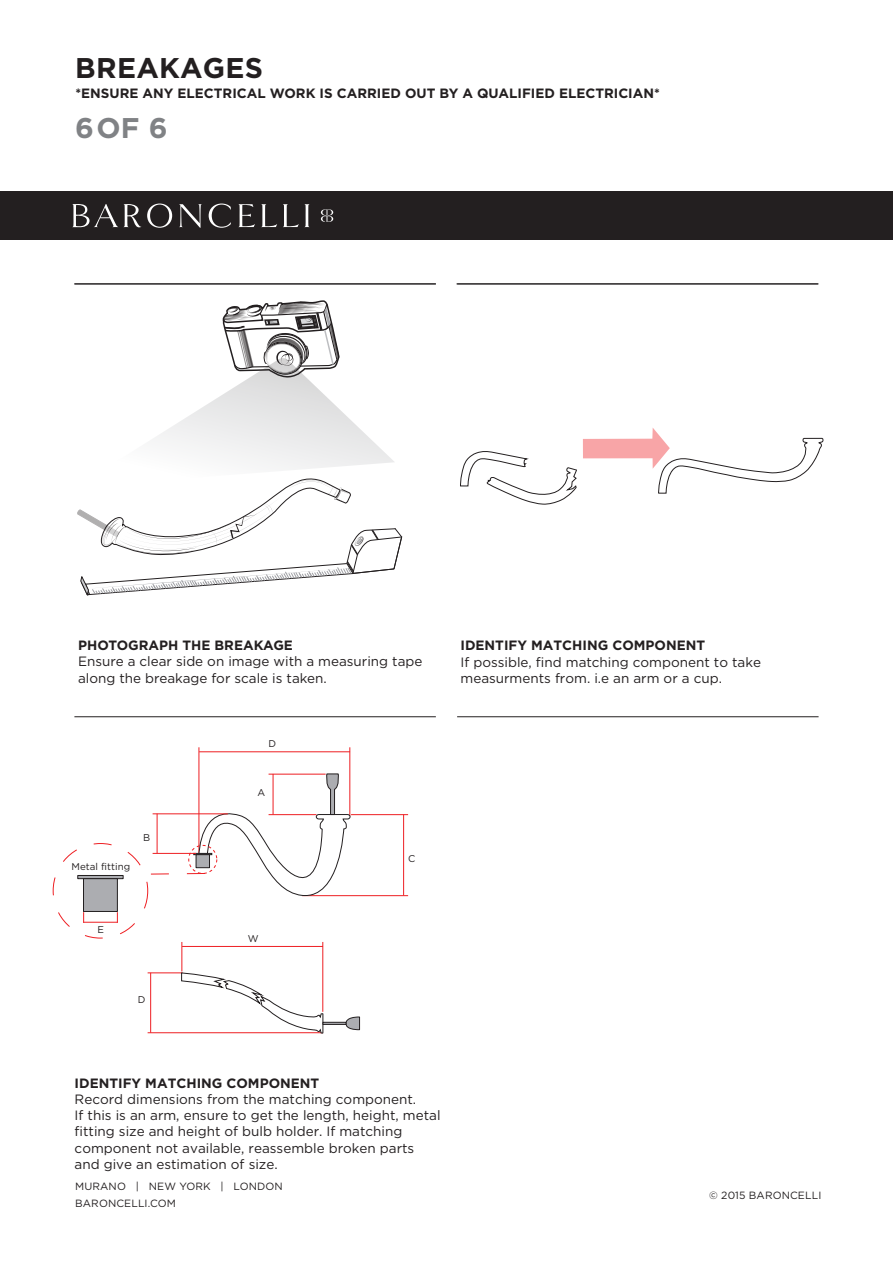
<style>
.page{position:relative;width:893px;height:1263px;background:#fff}
.page>*{position:absolute;margin:0;border:0;box-sizing:border-box;transform-origin:0 0}
.t1{font:700 28.5px "Gotham";letter-spacing:.01em;color:#231f20}
.t2{font:700 28.5px "Gotham";color:#808285}
.t3{font:13.5px/16.2px "Gotham";color:#231f20}
.t4{font:700 13.5px "Gotham";color:#231f20}
.t5{font:10.5px/16.5px "Gotham";letter-spacing:.01em;color:#231f20}
.t6{font:9.75px "Gotham";color:#231f20}
</style>
<div class="page">
<div style="left:0;top:191px;width:893px;height:49px;background:#231f20"></div>
<svg style="left:72px;top:204px;width:261px;height:24px"></svg>
<hr style="left:457px;top:284px;width:362px;height:1px;background:#231f20">
<hr style="left:457px;top:716px;width:362px;height:1px;background:#231f20">
<hr style="left:74px;top:716px;width:362px;height:1px;background:#231f20">
<hr style="left:74px;top:284px;width:362px;height:1px;background:#231f20">
<hr style="left:456px;top:284px;width:362px;height:1px;background:#231f20">
<svg style="left:583px;top:428px;width:240px;height:65px"></svg>
<svg style="left:460px;top:451px;width:117px;height:53px"></svg>
<hr style="left:349px;top:747px;width:1px;height:69px;background:#ee1f23">
<hr style="left:199px;top:747px;width:1px;height:107px;background:#ee1f23">
<hr style="left:199px;top:751px;width:151px;height:1px;background:#ee1f23">
<hr style="left:351px;top:814px;width:57px;height:1px;background:#ee1f23">
<hr style="left:302px;top:895px;width:106px;height:1px;background:#ee1f23">
<hr style="left:403px;top:814px;width:1px;height:81px;background:#ee1f23">
<svg style="left:78px;top:875px;width:45px;height:4px"></svg>
<div style="left:83px;top:878px;width:35px;height:34px;background:#acadb1;border:1px solid #231f20"></div>
<hr style="left:84px;top:922px;width:33px;height:1px;background:#ee1f23">
<svg style="left:145px;top:773px;width:205px;height:130px"></svg>
<div style="left:188px;top:845px;width:29px;height:29px;border:1px dashed #ee1f23;border-radius:50%"></div>
<hr style="left:148px;top:972px;width:35px;height:1px;background:#ee1f23">
<hr style="left:148px;top:1032px;width:175px;height:1px;background:#ee1f23">
<hr style="left:150px;top:973px;width:1px;height:60px;background:#ee1f23">
<svg style="left:77px;top:300px;width:326px;height:295px"></svg>
<svg style="left:181px;top:942px;width:142px;height:92px"></svg>
<div style="left:323px;top:1022px;width:23px;height:2px;background:#acadb1;border:1px solid #231f20"></div>
<svg style="left:346px;top:1016px;width:14px;height:14px"></svg>
<h1 class="t1" style="left:75px;top:50px;width:189px">BREAKAGES</h1>
<p class="t4" style="left:75px;top:85px;width:586px">*ENSURE ANY ELECTRICAL WORK IS CARRIED OUT BY A QUALIFIED ELECTRICIAN*</p>
<h1 class="t2" style="left:75px;top:110px;width:94px">6OF 6</h1>
<p class="t4" style="left:78px;top:637px;width:216px">PHOTOGRAPH THE BREAKAGE</p>
<p class="t3" style="left:78px;top:653px;width:346px">Ensure a clear side on image with a measuring tape along the breakage for scale is taken.</p>
<p class="t6" style="left:269px;top:738px;width:9px">D</p>
<p class="t6" style="left:72px;top:860px;width:60px">Metal fitting</p>
<p class="t6" style="left:143px;top:832px;width:9px">B</p>
<p class="t6" style="left:98px;top:923px;width:8px">E</p>
<p class="t6" style="left:138px;top:994px;width:9px">D</p>
<p class="t6" style="left:257px;top:786px;width:9px">A</p>
<p class="t6" style="left:248px;top:932px;width:12px">W</p>
<p class="t6" style="left:408px;top:853px;width:9px">C</p>
<p class="t4" style="left:460px;top:637px;width:246px">IDENTIFY MATCHING COMPONENT</p>
<p class="t3" style="left:460px;top:654px;width:302px">If possible, find matching component to take measurments from. i.e an arm or a cup.</p>
<p class="t4" style="left:75px;top:1075px;width:246px">IDENTIFY MATCHING COMPONENT</p>
<p class="t3" style="left:75px;top:1091px;width:367px">Record dimensions from the matching component.<br>If this is an arm, ensure to get the length, height, metal fitting size and height of bulb holder. If matching component not available, reassemble broken parts and give an estimation of size.</p>
<p class="t5" style="left:75px;top:1178px;width:209px">MURANO | NEW YORK | LONDON<br>BARONCELLI.COM</p>
<p class="t5" style="left:709px;top:1187px;width:114px">© 2015 BARONCELLI</p>
</div>
